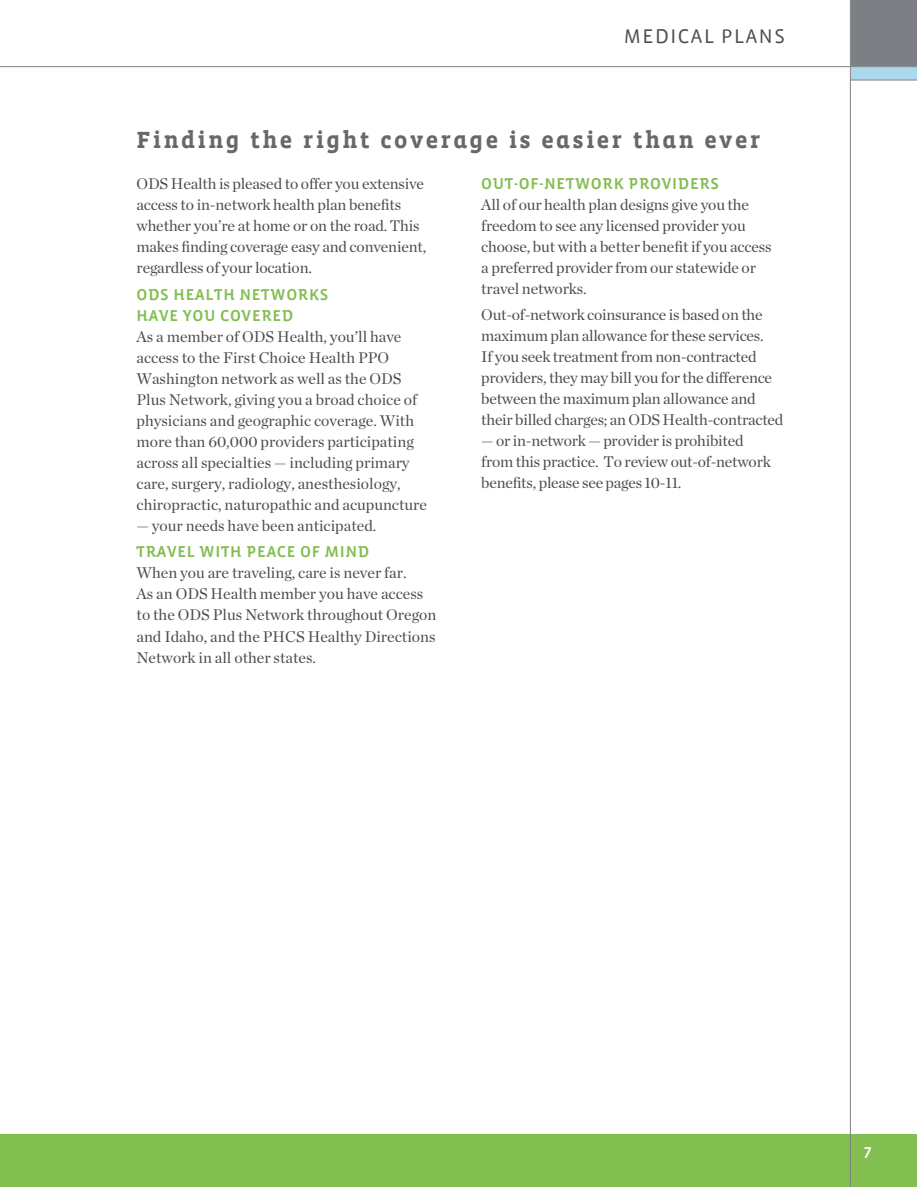
<style>
.page{position:relative;width:917px;height:1187px;background:#fff}
.page>*{position:absolute;margin:0;border:0;box-sizing:border-box;transform-origin:0 0}
.t1{font:700 24px "Vista Slab Alt";letter-spacing:.1em;color:#64696d}
.t2{font:20.25px "Vista Sans";color:#4b4c4d}
.t3{font:16.2px/21px "Vista Sans Alt Med";letter-spacing:.04em;color:#83be51}
.t4{font:16.2px "Vista Sans Alt Med";color:#fff}
.t5{font:15.75px/21px "Chronicle Deck";letter-spacing:-.01em;color:#4b4c4d}
</style>
<div class="page">
<div style="left:850px;top:0;width:66px;height:80px;background:#7c8084"></div>
<div style="left:0;top:1133px;width:916px;height:53px;background:#83be51"></div>
<div style="left:850px;top:67px;width:66px;height:13px;background:#abd8ed"></div>
<hr style="left:849px;top:0;width:1px;height:1186px;background:#808285">
<hr style="left:850px;top:80px;width:66px;height:1px;background:#808285">
<hr style="left:0;top:66px;width:916px;height:1px;background:#808285">
<p class="t2" style="left:623px;top:26px;width:30px">MEDI</p>
<p class="t2" style="left:677px;top:26px;width:70px">CAL PLANS</p>
<h1 class="t1" style="left:136px;top:128px;width:625px">Finding the right coverage is easier than ever</h1>
<p class="t5" style="left:136px;top:173px;width:291px">ODS Health is pleased to offer you extensive access to in-network health plan benefits whether you’re at home or on the road. This makes finding coverage easy and convenient, regardless of your location.</p>
<p class="t3" style="left:136px;top:284px;width:192px">ODS HEALTH NETWORKS<br>HAVE YOU COVERED</p>
<p class="t5" style="left:136px;top:326px;width:292px">As a member of ODS Health, you’ll have access to the First Choice Health PPO Washington network as well as the ODS Plus Network, giving you a broad choice of physicians and geographic coverage. With more than 60,000 providers participating across all specialties — including primary care, surgery, radiology, anesthesiology, chiropractic, naturopathic and acupuncture</p>
<p class="t5" style="left:136px;top:514px;width:241px">— your needs have been anticipated.</p>
<p class="t3" style="left:136px;top:541px;width:232px">TRAVEL WITH PEACE OF MIND</p>
<p class="t5" style="left:136px;top:562px;width:301px">When you are traveling, care is never far.<br>As an ODS Health member you have access to the ODS Plus Network throughout Oregon and Idaho, and the PHCS Healthy Directions Network in all other states.</p>
<p class="t3" style="left:481px;top:173px;width:237px">OUT-OF-NETWORK PROVIDERS</p>
<p class="t5" style="left:481px;top:194px;width:292px">All of our health plan designs give you the freedom to see any licensed provider you choose, but with a better benefit if you access a preferred provider from our statewide or travel networks.</p>
<p class="t5" style="left:481px;top:304px;width:303px">Out-of-network coinsurance is based on the maximum plan allowance for these services.<br>If you seek treatment from non-contracted providers, they may bill you for the difference between the maximum plan allowance and their billed charges; an ODS Health-contracted</p>
<p class="t5" style="left:481px;top:430px;width:291px">— or in-network — provider is prohibited from this practice. To review out-of-network benefits, please see pages 10-11.</p>
<p class="t4" style="left:863px;top:1143px;width:10px">7</p>
</div>
